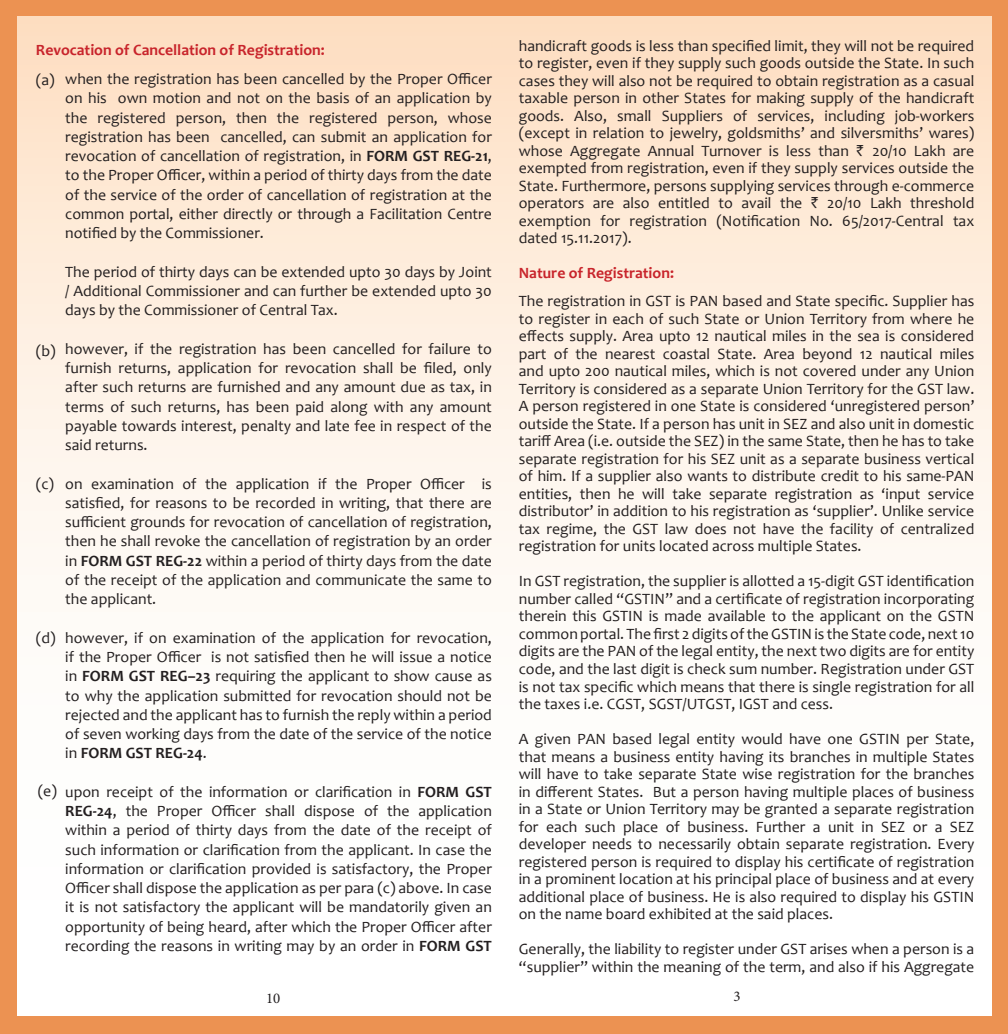
<style>
.page{position:relative;width:1008px;height:1034px;background:#fff}
.page>*{position:absolute;margin:0;border:0;box-sizing:border-box;transform-origin:0 0}
.t1{font:15.75px/17.5px "Candara";color:#231f20;text-align:justify}
.t2{font:700 15.75px "Candara";color:#c8242b}
.t3{font:14.88px "Minion Pro";color:#231f20}
.s1{font-weight:700}
.s2{font-family:"Rupee"}
</style>
<div class="page">
<div style="left:0;top:0;width:1007px;height:1032px;background:linear-gradient(to bottom,#fde2c9,#fff)"></div>
<div style="left:0;top:0;width:1008px;height:15px;background:#ec9252"></div>
<div style="left:0;top:1016px;width:1008px;height:17px;background:#ec9252"></div>
<div style="left:993px;top:0;width:15px;height:1033px;background:#ec9252"></div>
<div style="left:0;top:0;width:16px;height:1033px;background:#ec9252"></div>
<p class="t2" style="left:36px;top:40px;width:290px">Revocation of Cancellation of Registration:</p>
<p class="t1" style="left:36px;top:71px;width:20px">(a)</p>
<p class="t1" style="left:65px;top:69px;width:428px;line-height:19.2px">when the registration has been cancelled by the Proper Officer on his own motion and not on the basis of an application by the registered person, then the registered person, whose registration has been cancelled, can submit an application for revocation of cancellation of registration, in <span class="s1">FORM GST REG-21</span>, to the Proper Officer, within a period of thirty days from the date of the service of the order of cancellation of registration at the common portal, either directly or through a Facilitation Centre notified by the Commissioner.</p>
<p class="t1" style="left:65px;top:262px;width:428px;line-height:19.2px">The period of thirty days can be extended upto 30 days by Joint / Additional Commissioner and can further be extended upto 30 days by the Commissioner of Central Tax.</p>
<p class="t1" style="left:65px;top:339px;width:428px;line-height:19.2px">however, if the registration has been cancelled for failure to furnish returns, application for revocation shall be filed, only after such returns are furnished and any amount due as tax, in terms of such returns, has been paid along with any amount payable towards interest, penalty and late fee in respect of the said returns.</p>
<p class="t1" style="left:65px;top:473px;width:428px;line-height:19.2px">on examination of the application if the Proper Officer is satisfied, for reasons to be recorded in writing, that there are sufficient grounds for revocation of cancellation of registration, then he shall revoke the cancellation of registration by an order in <span class="s1">FORM GST REG-22</span> within a period of thirty days from the date of the receipt of the application and communicate the same to the applicant.</p>
<p class="t1" style="left:65px;top:627px;width:428px;line-height:19.2px">however, if on examination of the application for revocation, if the Proper Officer is not satisfied then he will issue a notice in <span class="s1">FORM GST REG–23</span> requiring the applicant to show cause as to why the application submitted for revocation should not be rejected and the applicant has to furnish the reply within a period of seven working days from the date of the service of the notice in <span class="s1">FORM GST REG-24</span>.</p>
<p class="t1" style="left:65px;top:781px;width:428px;line-height:19.2px">upon receipt of the information or clarification in <span class="s1">FORM GST REG-24</span>, the Proper Officer shall dispose of the application within a period of thirty days from the date of the receipt of such information or clarification from the applicant. In case the information or clarification provided is satisfactory, the Proper Officer shall dispose the application as per para (c) above. In case it is not satisfactory the applicant will be mandatorily given an opportunity of being heard, after which the Proper Officer after recording the reasons in writing may by an order in <span class="s1">FORM GST</span></p>
<p class="t1" style="left:36px;top:341px;width:21px">(b)</p>
<p class="t1" style="left:36px;top:474px;width:20px">(c)</p>
<p class="t1" style="left:36px;top:628px;width:21px">(d)</p>
<p class="t1" style="left:38px;top:781px;width:21px">(e)</p>
<p class="t1" style="left:519px;top:36px;width:457px">handicraft goods is less than specified limit, they will not be required to register, even if they supply such goods outside the State. In such cases they will also not be required to obtain registration as a casual taxable person in other States for making supply of the handicraft goods. Also, small Suppliers of services, including job-workers (except in relation to jewelry, goldsmiths’ and silversmiths’ wares) whose Aggregate Annual Turnover is less than <span class="s2">`</span> 20/10 Lakh are exempted from registration, even if they supply services outside the State. Furthermore, persons supplying services through e-commerce operators are also entitled to avail the <span class="s2">`</span> 20/10 Lakh threshold exemption for registration (Notification No. 65/2017-Central tax dated 15.11.2017).</p>
<p class="t2" style="left:519px;top:263px;width:157px">Nature of Registration:</p>
<p class="t1" style="left:519px;top:292px;width:457px">The registration in GST is PAN based and State specific. Supplier has to register in each of such State or Union Territory from where he effects supply. Area upto 12 nautical miles in the sea is considered part of the nearest coastal State. Area beyond 12 nautical miles and upto 200 nautical miles, which is not covered under any Union Territory is considered as a separate Union Territory for the GST law.<br>A person registered in one State is considered ‘unregistered person’ outside the State. If a person has unit in SEZ and also unit in domestic tariff Area (i.e. outside the SEZ) in the same State, then he has to take separate registration for his SEZ unit as a separate business vertical of him. If a supplier also wants to distribute credit to his same-PAN entities, then he will take separate registration as ‘input service distributor’ in addition to his registration as ‘supplier’. Unlike service tax regime, the GST law does not have the facility of centralized registration for units located across multiple States.</p>
<p class="t1" style="left:519px;top:572px;width:457px">In GST registration, the supplier is allotted a 15-digit GST identification number called “GSTIN” and a certificate of registration incorporating therein this GSTIN is made available to the applicant on the GSTN common portal. The first 2 digits of the GSTIN is the State code, next 10 digits are the PAN of the legal entity, the next two digits are for entity code, and the last digit is check sum number. Registration under GST is not tax specific which means that there is single registration for all the taxes i.e. CGST, SGST/UTGST, IGST and cess.</p>
<p class="t1" style="left:519px;top:729px;width:457px">A given PAN based legal entity would have one GSTIN per State, that means a business entity having its branches in multiple States will have to take separate State wise registration for the branches in different States. But a person having multiple places of business in a State or Union Territory may be granted a separate registration for each such place of business. Further a unit in SEZ or a SEZ developer needs to necessarily obtain separate registration. Every registered person is required to display his certificate of registration in a prominent location at his principal place of business and at every additional place of business. He is also required to display his GSTIN on the name board exhibited at the said places.</p>
<p class="t1" style="left:519px;top:939px;width:457px">Generally, the liability to register under GST arises when a person is a “supplier” within the meaning of the term, and also if his Aggregate</p>
<p class="t3" style="left:266px;top:987px;width:16px">10</p>
<p class="t3" style="left:734px;top:985px;width:9px">3</p>
</div>
